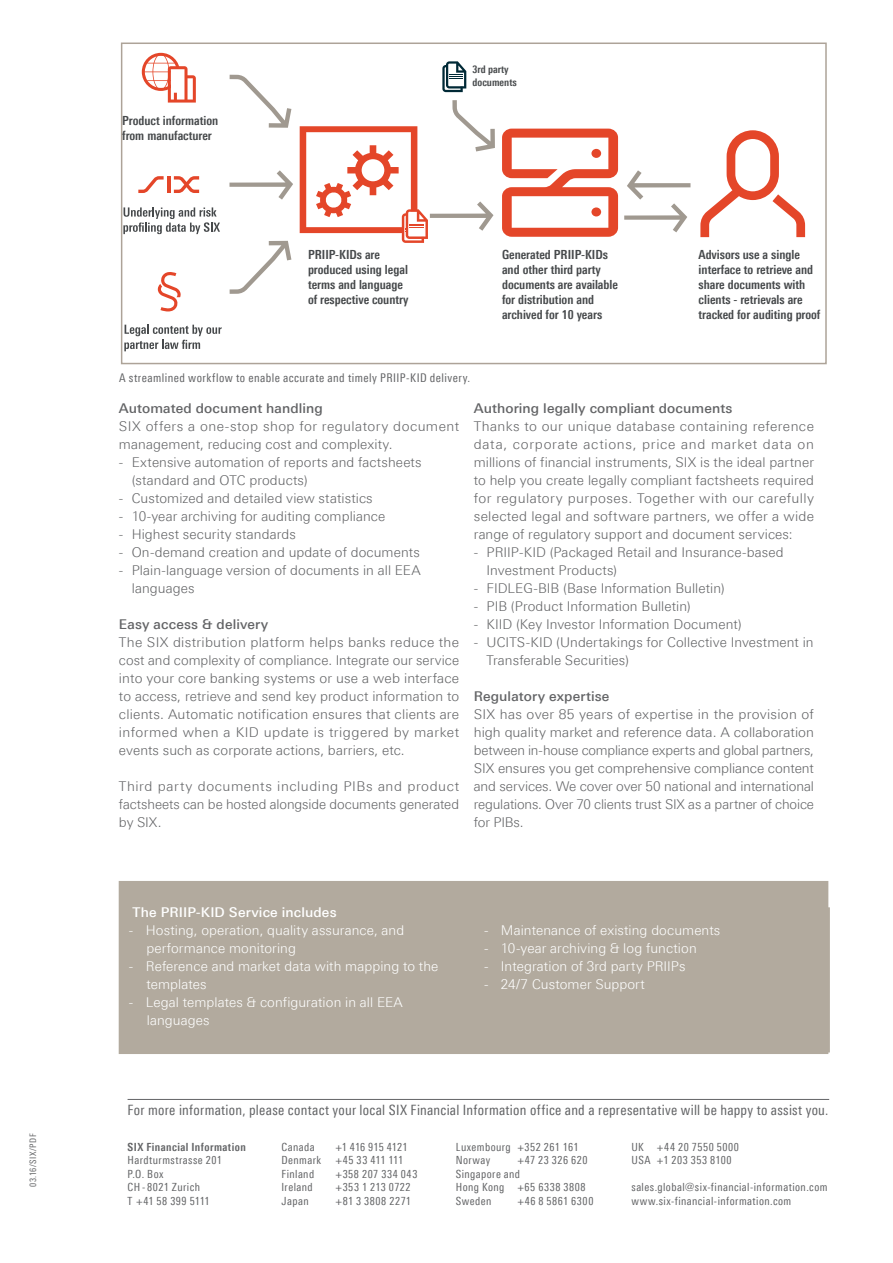
<style>
.page{position:relative;width:893px;height:1263px;background:#fff}
.page>*{position:absolute;margin:0;border:0;box-sizing:border-box;transform-origin:0 0}
.t1{font:14.25px "Linotype Univers 420 Cn";letter-spacing:.02em;color:#636466}
.t2{font:300 13.5px/18px "Linotype Univers 330";letter-spacing:.005em;color:#636466}
.t3{font:300 13.5px/18px "Linotype Univers 330";letter-spacing:.005em;color:#fff}
.t4{font:500 13.5px "Linotype Univers 530";letter-spacing:.01em;color:#636466}
.t5{font:500 13.5px "Linotype Univers 530";letter-spacing:.01em;color:#fff}
.t6{font:700 12.6px/15.1px "Linotype Univers 620 Cn";color:#46494b}
.t7{font:12px "Linotype Univers 420 Cn";letter-spacing:.035em;color:#636466}
.t8{font:11.25px/13.5px "Linotype Univers 420 Cn";letter-spacing:.04em;color:#636466}
.t9{font:700 11.25px "Linotype Univers 620 Cn";letter-spacing:.035em;color:#636466}
.t10{font:11.25px "Linotype Univers 420 Cn";letter-spacing:.005em;color:#636466}
.t11{font:11.25px "Linotype Univers 420 Cn";letter-spacing:-.01em;color:#636466}
.t12{font:700 10.5px/12.6px "Linotype Univers 620 Cn";color:#46494b}
.t13{font:9px "Linotype Univers 420 Cn";letter-spacing:.05em;color:#636466}
.s1{font-size:12.75px}
</style>
<div class="page">
<hr style="left:128px;top:1099px;width:701px;height:1px;background:#636466">
<div style="left:121px;top:43px;width:706px;height:321px;background:#fff;border:2px solid #ada398"></div>
<div style="left:119px;top:881px;width:709px;height:173px;background:#b2aa9e"></div>
<svg style="left:502px;top:129px;width:116px;height:108px"></svg>
<svg style="left:442px;top:61px;width:24px;height:31px"></svg>
<svg style="left:700px;top:130px;width:105px;height:107px"></svg>
<svg style="left:123px;top:207px;width:97px;height:27px"></svg>
<svg style="left:138px;top:176px;width:26px;height:17px"></svg>
<hr style="left:167px;top:176px;width:3px;height:17px;background:#e44629">
<svg style="left:174px;top:176px;width:25px;height:17px"></svg>
<svg style="left:158px;top:272px;width:23px;height:39px"></svg>
<svg style="left:124px;top:325px;width:98px;height:26px"></svg>
<svg style="left:142px;top:53px;width:54px;height:50px"></svg>
<svg style="left:230px;top:241px;width:61px;height:53px"></svg>
<svg style="left:230px;top:75px;width:61px;height:53px"></svg>
<svg style="left:229px;top:170px;width:64px;height:30px"></svg>
<svg style="left:300px;top:100px;width:195px;height:143px"></svg>
<svg style="left:624px;top:170px;width:66px;height:62px"></svg>
<p class="t13" style="left:28px;top:1187px;width:55px;rotate:-90deg">03.16/SIX/PDF</p>
<p class="t6" style="left:122px;top:113px;width:97px">Product information from manufacturer</p>
<p class="t12" style="left:473px;top:63px;width:46px">3rd party documents</p>
<p class="t6" style="left:308px;top:246px;width:102px">PRIIP-KIDs are produced using legal terms and language of respective country</p>
<p class="t6" style="left:502px;top:246px;width:117px">Generated PRIIP-KIDs and other third party documents are available for distribution and archived for 10 years</p>
<p class="t6" style="left:699px;top:246px;width:123px">Ad<span class="s1">viso</span>rs use a single interface to retrieve and share documents with clients - retrievals are tracked for auditing proof</p>
<p class="t7" style="left:119px;top:371px;width:353px">A streamlined workflow to enable accurate and timely PRIIP-KID delivery.</p>
<p class="t4" style="left:119px;top:400px;width:205px">Automated document handling</p>
<p class="t2" style="left:119px;top:417px;width:342px">SIX offers a one-stop shop for regulatory document management, reducing cost and complexity.</p>
<p class="t2" style="left:132px;top:453px;width:291px;text-indent:-13px">- Extensive automation of reports and factsheets (standard and OTC products)</p>
<p class="t2" style="left:119px;top:489px;width:255px">- Customized and detailed view statistics</p>
<p class="t2" style="left:119px;top:507px;width:268px">- 10-year archiving for auditing compliance</p>
<p class="t2" style="left:119px;top:525px;width:178px">- Highest security standards</p>
<p class="t2" style="left:119px;top:543px;width:302px">- On-demand creation and update of documents</p>
<p class="t2" style="left:132px;top:561px;width:291px;text-indent:-13px">- Plain-language version of documents in all EEA languages</p>
<p class="t4" style="left:119px;top:616px;width:151px">Easy access &amp; delivery</p>
<p class="t2" style="left:119px;top:633px;width:342px;text-align:justify">The SIX distribution platform helps banks reduce the cost and complexity of compliance. Integrate our service into your core banking systems or use a web interface to access, retrieve and send key product information to clients. Automatic notification ensures that clients are informed when a KID update is triggered by market events such as corporate actions, barriers, etc.</p>
<p class="t2" style="left:119px;top:777px;width:342px;text-align:justify">Third party documents including PIBs and product factsheets can be hosted alongside documents generated by SIX.</p>
<p class="t4" style="left:474px;top:400px;width:260px">Authoring legally compliant documents</p>
<p class="t2" style="left:474px;top:417px;width:342px;text-align:justify">Thanks to our unique database containing reference data, corporate actions, price and market data on millions of financial instruments, SIX is the ideal partner to help you create legally compliant factsheets required for regulatory purposes. Together with our carefully selected legal and software partners, we offer a wide range of regulatory support and document services:</p>
<p class="t2" style="left:487px;top:543px;width:299px;text-indent:-13px">- PRIIP-KID (Packaged Retail and Insurance-based<br>Investment Products)</p>
<p class="t2" style="left:474px;top:579px;width:252px">- FIDLEG-BIB (Base Information Bulletin)</p>
<p class="t2" style="left:474px;top:597px;width:219px">- PIB (Product Information Bulletin)</p>
<p class="t2" style="left:474px;top:615px;width:269px">- KIID (Key Investor Information Document)</p>
<p class="t2" style="left:487px;top:633px;width:329px;text-indent:-13px">- UCITS-KID (Undertakings for Collective Investment in<br>Transferable Securities)</p>
<p class="t4" style="left:474px;top:688px;width:137px">Regulatory expertise</p>
<p class="t2" style="left:474px;top:705px;width:342px;text-align:justify">SIX has over 85 years of expertise in the provision of high quality market and reference data. A collaboration between in-house compliance experts and global partners, SIX ensures you get comprehensive compliance content and services. We cover over 50 national and international regulations. Over 70 clients trust SIX as a partner of choice for PIBs.</p>
<p class="t5" style="left:133px;top:904px;width:205px">The PRIIP-KID Service includes</p>
<p class="t3" style="left:146px;top:921px;width:259px;text-indent:-17px">- Hosting, operation, quality assurance, and performance monitoring</p>
<p class="t3" style="left:146px;top:957px;width:294px;text-indent:-17px">- Reference and market data with mapping to the templates</p>
<p class="t3" style="left:147px;top:993px;width:258px;text-indent:-18px">- Legal templates &amp; configuration in all EEA languages</p>
<p class="t3" style="left:484px;top:921px;width:238px">- Maintenance of existing documents</p>
<p class="t3" style="left:484px;top:939px;width:214px">- 10-year archiving &amp; log function</p>
<p class="t3" style="left:484px;top:957px;width:203px">- Integration of 3rd party PRIIPs</p>
<p class="t3" style="left:484px;top:975px;width:162px">- 24/7 Customer Support</p>
<p class="t1" style="left:128px;top:1101px;width:702px">For more information, please contact your local SIX Financial Information office and a representative will be happy to assist you.</p>
<p class="t8" style="left:631px;top:1140px;width:109px">UK +44 20 7550 5000<br>USA +1 203 353 8100</p>
<p class="t8" style="left:631px;top:1181px;width:198px">sales.global@six-financial-information.com www.six-financial-information.com</p>
<p class="t9" style="left:128px;top:1140px;width:120px">SIX Financial Information</p>
<p class="t8" style="left:128px;top:1154px;width:96px">Hardturmstrasse 201<br>P.O. Box<br>CH - 8021 Zurich<br>T +41 58 399 5111</p>
<p class="t8" style="left:281px;top:1140px;width:35px">Canada</p>
<p class="t10" style="left:335px;top:1140px;width:74px">+1 416 915 4121</p>
<p class="t8" style="left:281px;top:1154px;width:41px">Denmark</p>
<p class="t11" style="left:335px;top:1154px;width:69px">+45 33 411 111</p>
<p class="t8" style="left:281px;top:1167px;width:34px">Finland</p>
<p class="t8" style="left:335px;top:1167px;width:83px">+358 207 334 043</p>
<p class="t8" style="left:281px;top:1181px;width:33px">Ireland</p>
<p class="t8" style="left:335px;top:1181px;width:77px">+353 1 213 0722</p>
<p class="t8" style="left:281px;top:1194px;width:29px">Japan</p>
<p class="t8" style="left:335px;top:1194px;width:77px">+81 3 3808 2271</p>
<p class="t8" style="left:456px;top:1140px;width:124px">Luxembourg +352 261 161<br>Norway</p>
<p class="t8" style="left:456px;top:1154px;width:133px;text-indent:62px">+47 23 326 620<br>Singapore and<br>Hong Kong +65 6338 3808<br>Sweden</p>
<p class="t8" style="left:517px;top:1194px;width:78px">+46 8 5861 6300</p>
</div>
